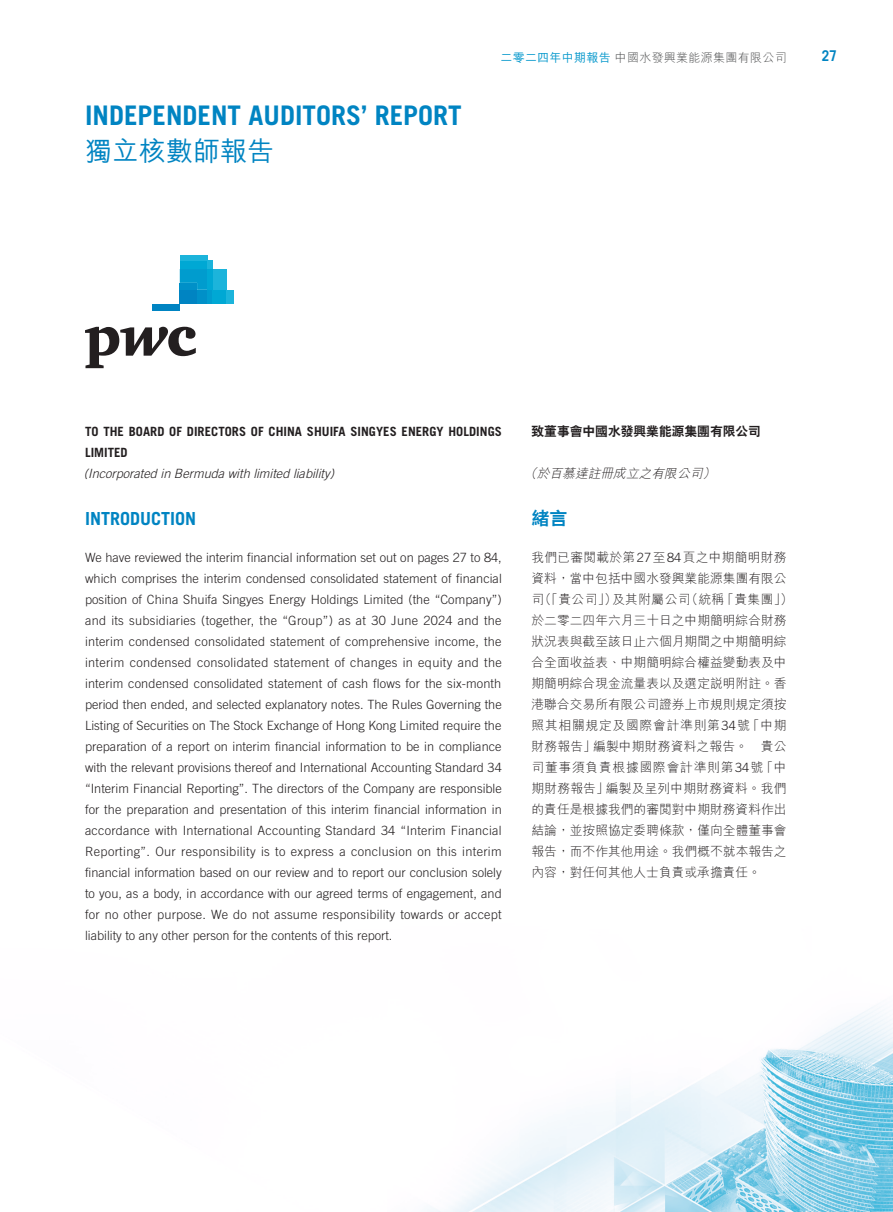
<style>
.page{position:relative;width:893px;height:1212px;background:#fff}
.page>*{position:absolute;margin:0;border:0;box-sizing:border-box;transform-origin:0 0}
.t1{font:700 27px "Trade Gothic LT Std";color:#0084c2}
.t2{font:500 27px "M Hei HK";color:#0084c2}
.t3{font:700 18px "Trade Gothic LT Std";color:#0084c2}
.t4{font:800 18px "C Hei 2 HK";color:#0084c2}
.t5{font:700 14.85px "Trade Gothic LT Std";color:#0084c2;scale:.91 1}
.t6{font:300 12.75px/21px "Trade Gothic LT Std";color:#231f20;text-align:justify}
.t7{font:300 12.75px/21px "M Hei HK";color:#231f20}
.t8{font:700 12.75px/21px "Trade Gothic LT Std";letter-spacing:.005em;color:#231f20}
.t9{font:italic 300 12.75px "Trade Gothic LT Std";color:#231f20}
.t10{font:800 12.75px "C Hei 2 HK";color:#231f20}
.t11{font:italic 300 12.75px "M Hei HK";color:#231f20}
.t12{font:300 12px "M Hei HK";letter-spacing:.025em;color:#4b4c4d}
.s1{font-weight:500;color:#0096cb}
.s2{font-family:"Trade Gothic LT Std"}
</style>
<div class="page">
<img style="left:85px;top:255px;width:808px;height:957px">
<svg style="left:85px;top:327px;width:111px;height:41px"></svg>
<div style="left:152px;top:304px;width:28px;height:7px;background:#0084c2"></div>
<div style="left:197px;top:290px;width:10px;height:14px;background:#0090c8"></div>
<div style="left:207px;top:290px;width:6px;height:14px;background:#009cce"></div>
<div style="left:213px;top:290px;width:14px;height:14px;background:#00a8d4"></div>
<div style="left:227px;top:290px;width:7px;height:14px;background:#1cb4db"></div>
<div style="left:180px;top:290px;width:17px;height:14px;background:#0084c2"></div>
<svg style="left:180px;top:269px;width:27px;height:21px"></svg>
<div style="left:213px;top:269px;width:14px;height:21px;background:#1cb4db"></div>
<div style="left:207px;top:269px;width:6px;height:21px;background:#00a8d4"></div>
<div style="left:180px;top:261px;width:27px;height:8px;background:#00a8d4"></div>
<div style="left:207px;top:261px;width:6px;height:8px;background:#1cb4db"></div>
<div style="left:180px;top:255px;width:27px;height:6px;background:#1cb4db"></div>
<h1 class="t1" style="left:85px;top:99px;width:378px">INDEPENDENT AUDITORS’ REPORT</h1>
<h1 class="t2" style="left:85px;top:131px;width:190px">獨立核數師報告</h1>
<p class="t12" style="left:500px;top:49px;width:288px"><span class="s1">二零二四年中期報告</span>中國水發興業能源集團有限公司</p>
<p class="t5" style="left:822px;top:47px;width:18px">27</p>
<p class="t8" style="left:85px;top:421px;width:418px">TO THE BOARD OF DIRECTORS OF CHINA SHUIFA SINGYES ENERGY HOLDINGS<br>LIMITED</p>
<p class="t9" style="left:84px;top:466px;width:255px">(Incorporated in Bermuda with limited liability)</p>
<h2 class="t3" style="left:85px;top:507px;width:113px">INTRODUCTION</h2>
<p class="t6" style="left:85px;top:547px;width:418px">We have reviewed the interim financial information set out on pages 27 to 84, which comprises the interim condensed consolidated statement of financial position of China Shuifa Singyes Energy Holdings Limited (the “Company”) and its subsidiaries (together, the “Group”) as at 30 June 2024 and the interim condensed consolidated statement of comprehensive income, the interim condensed consolidated statement of changes in equity and the interim condensed consolidated statement of cash flows for the six-month period then ended, and selected explanatory notes. The Rules Governing the Listing of Securities on The Stock Exchange of Hong Kong Limited require the preparation of a report on interim financial information to be in compliance with the relevant provisions thereof and International Accounting Standard 34 “Interim Financial Reporting”. The directors of the Company are responsible for the preparation and presentation of this interim financial information in accordance with International Accounting Standard 34 “Interim Financial Reporting”. Our responsibility is to express a conclusion on this interim financial information based on our review and to report our conclusion solely to you, as a body, in accordance with our agreed terms of engagement, and for no other purpose. We do not assume responsibility towards or accept liability to any other person for the contents of this report.</p>
<p class="t10" style="left:531px;top:423px;width:231px">致董事會中國水發興業能源集團有限公司</p>
<p class="t11" style="left:524px;top:464px;width:197px">（於百慕達註冊成立之有限公司）</p>
<h2 class="t4" style="left:531px;top:506px;width:37px">緒言</h2>
<p class="t7" style="left:531px;top:546px;width:263px">我們已審閱載於第<span class="s2">27</span>至<span class="s2">84</span>頁之中期簡明財務資料，當中包括中國水發興業能源集團有限公司（「貴公司」）及其附屬公司（統稱「貴集團」）於二零二四年六月三十日之中期簡明綜合財務狀況表與截至該日止六個月期間之中期簡明綜合全面收益表、中期簡明綜合權益變動表及中期簡明綜合現金流量表以及選定說明附註。香港聯合交易所有限公司證券上市規則規定須按照其相關規定及國際會計準則第<span class="s2">34</span>號「中期財務報告」編製中期財務資料之報告。 貴公司董事須負責根據國際會計準則第<span class="s2">34</span>號「中期財務報告」編製及呈列中期財務資料。我們的責任是根據我們的審閱對中期財務資料作出結論，並按照協定委聘條款，僅向全體董事會報告，而不作其他用途。我們概不就本報告之內容，對任何其他人士負責或承擔責任。</p>
</div>
